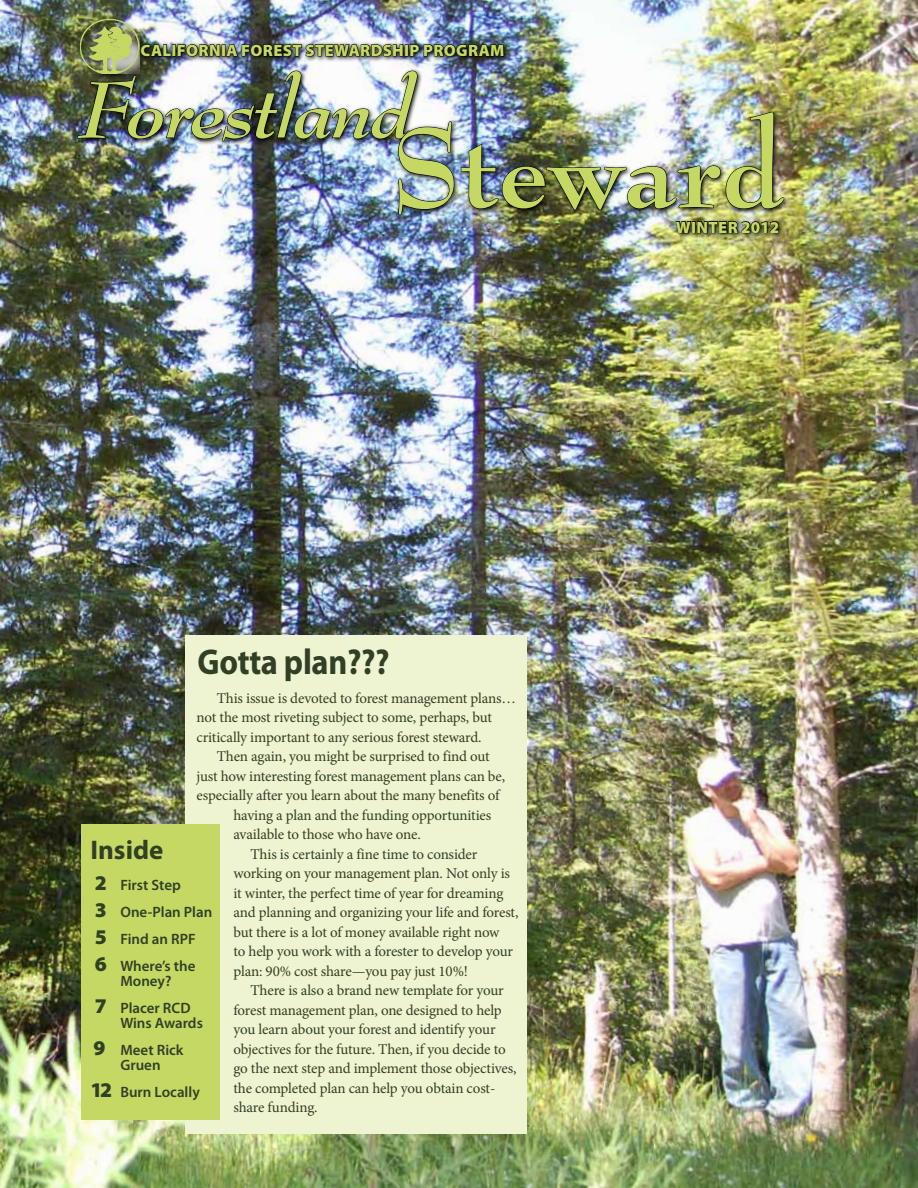
<style>
.page{position:relative;width:918px;height:1188px;background:#fff}
.page>*{position:absolute;margin:0;border:0;box-sizing:border-box;transform-origin:0 0}
.t1{font:700 123px "Bernhard Modern Std";color:#c5d864}
.t2{font:italic 700 87px "Bernhard Modern Std";letter-spacing:-.025em;color:#c5d864}
.t3{font:700 36px "Myriad Pro";letter-spacing:-.01em;color:#313f25;scale:.9 1}
.t4{font:700 27px "Myriad Pro";color:#313f25}
.t5{font:900 16.5px "Myriad Pro";letter-spacing:.02em;color:#c5d864}
.t6{font:15px "Minion Pro";letter-spacing:-.015em;color:#313f25}
.t7{font:600 15px/26.8px "Myriad Pro";color:#313f25}
.s1{font-weight:900;font-size:21px}
</style>
<div class="page">
<img style="left:0;top:0;width:918px;height:1188px">
<svg style="left:78px;top:16px;width:67px;height:19px"></svg>
<img style="left:80px;top:19px;width:59px;height:16px">
<img style="left:77px;top:35px;width:708px;height:207px">
<div style="left:186px;top:635px;width:341px;height:498px;background:#eef3d1"></div>
<div style="left:82px;top:824px;width:138px;height:295px;background:#c5d864"></div>
<p class="t5" style="left:141px;top:39px;width:365px">CALIFORNIA FOREST STEWARDSHIP PROGRAM</p>
<h2 class="t2" style="left:79px;top:63px;width:335px">Forestland</h2>
<h1 class="t1" style="left:392px;top:104px;width:393px">Steward</h1>
<p class="t5" style="left:676px;top:216px;width:105px">WINTER 2012</p>
<h3 class="t3" style="left:198px;top:638px;width:215px">Gotta plan???</h3>
<p class="t6" style="left:217px;top:688px;width:301px">This issue is devoted to forest management plans…</p>
<p class="t6" style="left:197px;top:707px;width:297px">not the most riveting subject to some, perhaps, but</p>
<p class="t6" style="left:197px;top:727px;width:286px">critically important to any serious forest steward.</p>
<p class="t6" style="left:217px;top:746px;width:275px">Then again, you might be surprised to find out</p>
<p class="t6" style="left:197px;top:766px;width:310px">just how interesting forest management plans can be,</p>
<p class="t6" style="left:197px;top:785px;width:304px">especially after you learn about the many benefits of</p>
<p class="t6" style="left:233px;top:805px;width:259px">having a plan and the funding opportunities</p>
<p class="t6" style="left:233px;top:824px;width:189px">available to those who have one.</p>
<p class="t6" style="left:251px;top:844px;width:228px">This is certainly a fine time to consider</p>
<p class="t6" style="left:233px;top:863px;width:278px">working on your management plan. Not only is</p>
<p class="t6" style="left:233px;top:883px;width:271px">it winter, the perfect time of year for dreaming</p>
<p class="t6" style="left:233px;top:902px;width:287px">and planning and organizing your life and forest,</p>
<p class="t6" style="left:233px;top:922px;width:268px">but there is a lot of money available right now</p>
<p class="t6" style="left:233px;top:941px;width:281px">to help you work with a forester to develop your</p>
<p class="t6" style="left:233px;top:961px;width:236px">plan: 90% cost share—you pay just 10%!</p>
<p class="t6" style="left:251px;top:980px;width:255px">There is also a brand new template for your</p>
<p class="t6" style="left:233px;top:1000px;width:270px">forest management plan, one designed to help</p>
<p class="t6" style="left:233px;top:1019px;width:264px">you learn about your forest and identify your</p>
<p class="t6" style="left:233px;top:1039px;width:274px">objectives for the future. Then, if you decide to</p>
<p class="t6" style="left:233px;top:1058px;width:285px">go the next step and implement those objectives,</p>
<p class="t6" style="left:233px;top:1078px;width:263px">the completed plan can help you obtain cost-</p>
<p class="t6" style="left:233px;top:1097px;width:86px">share funding.</p>
<h3 class="t4" style="left:90px;top:832px;width:75px">Inside</h3>
<p class="t7" style="left:95px;top:871px;width:119px"><span class="s1">2</span> First Step<br><span class="s1">3</span> One-Plan Plan<br><span class="s1">5</span> Find an RPF<br><span class="s1">6</span> Where’s the</p>
<p class="t7" style="left:95px;top:967px;width:97px;text-align:center">Money?<br><span class="s1">7</span> Placer RCD</p>
<p class="t7" style="left:94px;top:1009px;width:111px;text-indent:27px">Wins Awards<br><span class="s1">9</span> Meet Rick</p>
<p class="t7" style="left:90px;top:1051px;width:111px;text-indent:30px">Gruen<br><span class="s1">12</span> Burn Locally</p>
</div>
